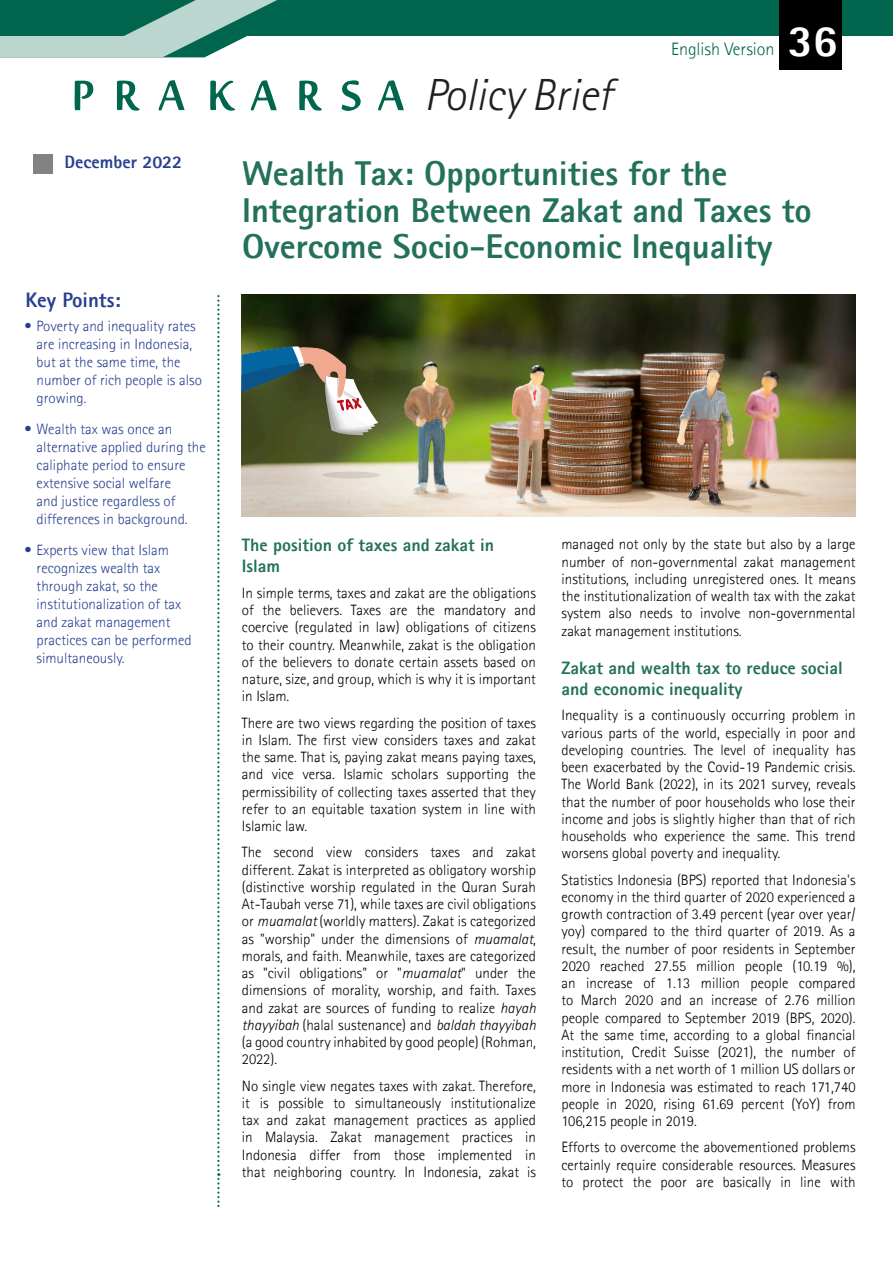
<style>
.page{position:relative;width:893px;height:1263px;background:#fff}
.page>*{position:absolute;margin:0;border:0;box-sizing:border-box;transform-origin:0 0}
.t1{font:italic 300 45px "Rotis Sans Serif Std";color:#231f20}
.t2{font:800 45px "Agfa Rotis Sans Serif";color:#fff}
.t3{font:800 34.5px/36.3px "Agfa Rotis Sans Serif";color:#23715b}
.t4{font:800 21px "Agfa Rotis Sans Serif";color:#26408f}
.t5{font:800 18px/20.7px "Agfa Rotis Sans Serif";color:#23715b}
.t6{font:300 18px "Agfa Rotis Sans Serif";color:#00664d}
.t7{font:800 18px "Agfa Rotis Sans Serif";color:#26408f}
.t8{font:300 15px/17.2px "Agfa Rotis Sans Serif";color:#000;text-align:justify}
.t9{font:300 15px/18px "Agfa Rotis Sans Serif";color:#26408f}
.t10{font:italic 300 15px "Rotis Sans Serif Std";color:#000}
.s1{font-family:"Rotis Sans Serif Std";font-style:italic}
.s2{font-family:"Agfa Rotis Sans Serif";font-style:normal}
</style>
<div class="page">
<div style="left:277px;top:0;width:616px;height:36px;background:#00664d"></div>
<svg style="left:0;top:0;width:277px;height:57px"></svg>
<div style="left:779px;top:0;width:63px;height:69px;background:#000"></div>
<svg style="left:74px;top:80px;width:330px;height:31px"></svg>
<div style="left:34px;top:154px;width:19px;height:20px;background:#808284"></div>
<svg style="left:217px;top:296px;width:3px;height:911px"></svg>
<img style="left:241px;top:295px;width:614px;height:222px">
<svg style="left:241px;top:346px;width:137px;height:89px"></svg>
<div style="left:322px;top:472px;width:58px;height:7px;background:#d5cec5;border-radius:50%"></div>
<p class="t7" style="left:64px;top:155px;width:119px">December 2022</p>
<h3 class="t4" style="left:26px;top:292px;width:97px">Key Points:</h3>
<h1 class="t1" style="left:424px;top:76px;width:190px">Policy Brief</h1>
<p class="t6" style="left:671px;top:41px;width:105px">English Version</p>
<h1 class="t2" style="left:788px;top:24px;width:52px">36</h1>
<h2 class="t3" style="left:242px;top:159px;width:571px">Wealth Tax: Opportunities for the<br>Integration Between Zakat and Taxes to<br>Overcome Socio-Economic Inequality</h2>
<p class="t9" style="left:37px;top:318px;width:167px;text-indent:-12px">• Poverty and inequality rates are increasing in Indonesia, but at the same time, the number of rich people is also growing.</p>
<p class="t9" style="left:37px;top:421px;width:171px;text-indent:-12px">• Wealth tax was once an alternative applied during the caliphate period to ensure extensive social welfare<br>and justice regardless of differences in background.</p>
<p class="t9" style="left:37px;top:541px;width:156px;text-indent:-12px">• Experts view that Islam recognizes wealth tax through zakat, so the institutionalization of tax and zakat management practices can be performed simultaneously.</p>
<p class="t5" style="left:242px;top:537px;width:254px">The position of taxes and zakat in<br>Islam</p>
<p class="t8" style="left:242px;top:585px;width:296px">In simple terms, taxes and zakat are the obligations of the believers. Taxes are the mandatory and coercive (regulated in law) obligations of citizens to their country. Meanwhile, zakat is the obligation of the believers to donate certain assets based on nature, size, and group, which is why it is important in Islam.</p>
<p class="t8" style="left:242px;top:715px;width:296px">There are two views regarding the position of taxes in Islam. The first view considers taxes and zakat the same. That is, paying zakat means paying taxes, and vice versa. Islamic scholars supporting the permissibility of collecting taxes asserted that they refer to an equitable taxation system in line with Islamic law.</p>
<p class="t8" style="left:242px;top:845px;width:296px">The second view considers taxes and zakat different. Zakat is interpreted as obligatory worship (distinctive worship regulated in the Quran Surah At-Taubah verse 71), while taxes are civil obligations or <span class="s1">muamalat</span> (worldly matters). Zakat is categorized as "worship" under the dimensions of <span class="s1">muamalat</span>, morals, and faith. Meanwhile, taxes are categorized as "civil obligations" or "<span class="s1">muamalat</span>" under the dimensions of morality, worship, and faith. Taxes and zakat are sources of funding to realize <span class="s1">hayah</span></p>
<p class="t10" style="left:242px;top:1018px;width:296px">thayyibah <span class="s2">(halal sustenance) and</span> baldah thayyibah</p>
<p class="t8" style="left:242px;top:1034px;width:296px">(a good country inhabited by good people) (Rohman,<br>2022).</p>
<p class="t8" style="left:242px;top:1078px;width:296px">No single view negates taxes with zakat. Therefore, it is possible to simultaneously institutionalize tax and zakat management practices as applied in Malaysia. Zakat management practices in Indonesia differ from those implemented in that neighboring country. In Indonesia, zakat is</p>
<p class="t8" style="left:561px;top:536px;width:296px">managed not only by the state but also by a large number of non-governmental zakat management institutions, including unregistered ones. It means the institutionalization of wealth tax with the zakat system also needs to involve non-governmental zakat management institutions.</p>
<p class="t5" style="left:561px;top:659px;width:283px">Zakat and wealth tax to reduce social and economic inequality</p>
<p class="t8" style="left:561px;top:707px;width:296px">Inequality is a continuously occurring problem in various parts of the world, especially in poor and developing countries. The level of inequality has been exacerbated by the Covid-19 Pandemic crisis.<br>The World Bank (2022), in its 2021 survey, reveals that the number of poor households who lose their income and jobs is slightly higher than that of rich households who experience the same. This trend worsens global poverty and inequality.</p>
<p class="t8" style="left:561px;top:872px;width:296px">Statistics Indonesia (BPS) reported that Indonesia's economy in the third quarter of 2020 experienced a growth contraction of 3.49 percent (year over year/ yoy) compared to the third quarter of 2019. As a result, the number of poor residents in September 2020 reached 27.55 million people (10.19 %), an increase of 1.13 million people compared to March 2020 and an increase of 2.76 million people compared to September 2019 (BPS, 2020).<br>At the same time, according to a global financial institution, Credit Suisse (2021), the number of residents with a net worth of 1 million US dollars or more in Indonesia was estimated to reach 171,740 people in 2020, rising 61.69 percent (YoY) from 106,215 people in 2019.</p>
<p class="t8" style="left:561px;top:1139px;width:296px">Efforts to overcome the abovementioned problems certainly require considerable resources. Measures to protect the poor are basically in line with</p>
</div>
